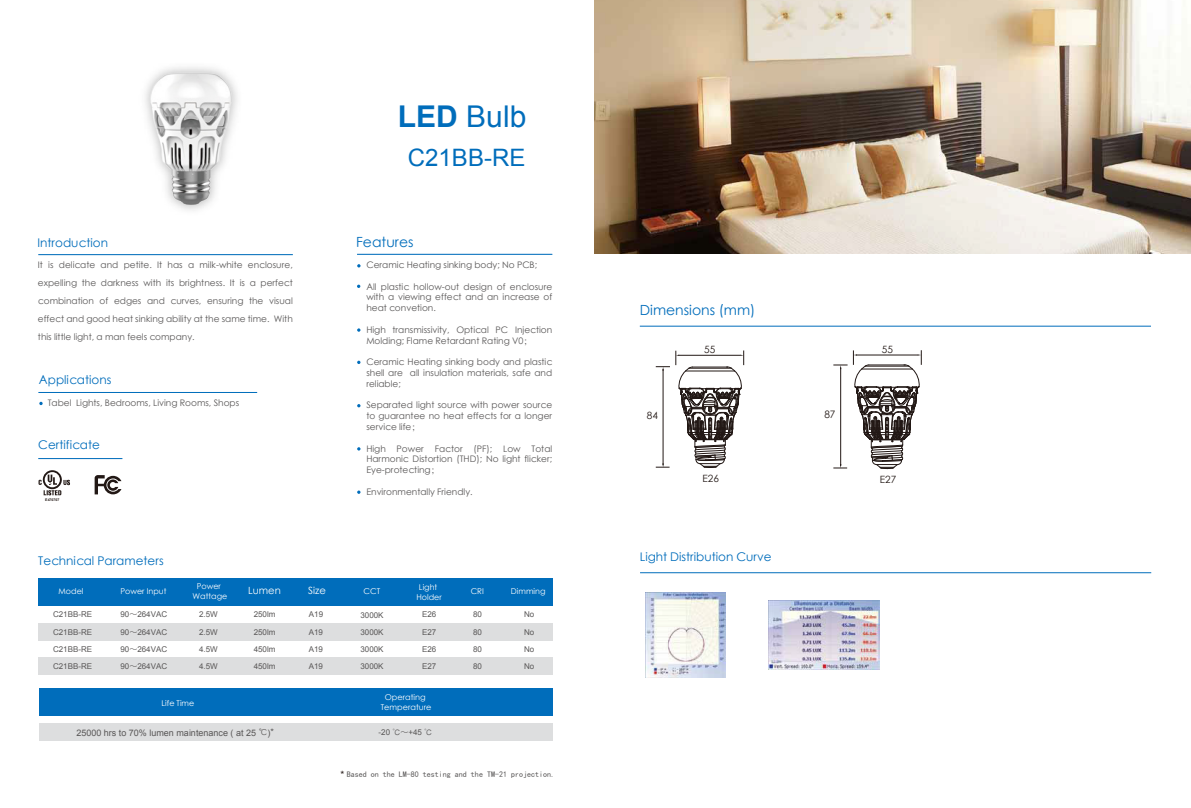
<style>
.page{position:relative;width:1191px;height:808px;background:#fff}
.page>*{position:absolute;margin:0;border:0;box-sizing:border-box;transform-origin:0 0}
.t1{font:30px "Arial";color:#006dbb}
.t2{font:24px "Arial";color:#006dbb}
.t3{font:14px "ST Xihei";color:#006dbb}
.t4{font:12px "ST Xihei";color:#006dbb}
.t5{font:10.3px "ST Xihei";color:#221815}
.t6{font:10px "ST Xihei";color:#221815}
.t7{font:10px "ST Xihei";color:#fff}
.t8{font:9px/10.8px "ST Xihei";color:#595757;text-align:justify}
.t9{font:9px "Arial";color:#595757}
.t10{font:8px/17.3px "Arial";color:#595757}
.t11{font:8px/9.6px "ST Xihei";color:#fff;text-align:center}
.t12{font:8px "Sim Hei";color:#595757}
.t13{font:700 3.5px "Arial";color:#221815}
.s1{font-weight:700}
.s2{font-family:"Sim Hei"}
.s3{font-family:"ST Xihei"}
.s4{font-family:"Arial";font-size:10px;color:#231815}
</style>
<div class="page">
<svg style="left:95px;top:475px;width:26px;height:19px"></svg>
<svg style="left:39px;top:470px;width:31px;height:25px"></svg>
<img style="left:145px;top:67px;width:92px;height:144px">
<hr style="left:840px;top:367px;width:1px;height:99px;background:#221815">
<svg style="left:833px;top:464px;width:14px;height:5px"></svg>
<svg style="left:833px;top:365px;width:14px;height:4px"></svg>
<img style="left:645px;top:593px;width:80px;height:84px">
<img style="left:768px;top:601px;width:111px;height:69px">
<svg style="left:357px;top:328px;width:3px;height:4px"></svg>
<hr style="left:38px;top:254px;width:255px;height:1px;background:#006dbb">
<hr style="left:357px;top:254px;width:195px;height:1px;background:#006dbb">
<hr style="left:38px;top:392px;width:219px;height:1px;background:#006dbb">
<hr style="left:38px;top:458px;width:84px;height:1px;background:#006dbb">
<img style="left:594px;top:0;width:597px;height:254px">
<svg style="left:39px;top:402px;width:4px;height:3px"></svg>
<hr style="left:640px;top:326px;width:511px;height:1px;background:#006dbb">
<hr style="left:640px;top:572px;width:511px;height:1px;background:#006dbb">
<svg style="left:656px;top:350px;width:88px;height:118px"></svg>
<svg style="left:853px;top:350px;width:69px;height:119px"></svg>
<div style="left:39px;top:623px;width:514px;height:17px;background:#dddedf"></div>
<div style="left:39px;top:657px;width:513px;height:17px;background:#dddedf"></div>
<div style="left:39px;top:724px;width:513px;height:17px;background:#dddedf"></div>
<div style="left:39px;top:689px;width:513px;height:27px;background:#006dbb"></div>
<div style="left:39px;top:578px;width:513px;height:27px;background:#006dbb"></div>
<h1 class="t1" style="left:398px;top:97px;width:130px"><span class="s1">LED</span> Bulb</h1>
<h2 class="t2" style="left:408px;top:142px;width:119px">C21BB-RE</h2>
<h3 class="t4" style="left:37px;top:234px;width:72px">Introduction</h3>
<h3 class="t3" style="left:356px;top:232px;width:59px">Features</h3>
<p class="t8" style="left:38px;top:255px;width:256px;line-height:18px">It is delicate and petite. It has a milk-white enclosure, expelling the darkness with its brightness. It is a perfect combination of edges and curves, ensuring the visual effect and good heat sinking ability at the same time. With this little light, a man feels company.</p>
<h3 class="t4" style="left:39px;top:371px;width:74px">Applications</h3>
<p class="t8" style="left:48px;top:397px;width:193px">Tabel Lights, Bedrooms, Living Rooms, Shops</p>
<h3 class="t4" style="left:38px;top:436px;width:63px">Certificate</h3>
<p class="t13" style="left:45px;top:497px;width:16px">E470707</p>
<h3 class="t4" style="left:38px;top:552px;width:127px">Technical Parameters</h3>
<p class="t8" style="left:366px;top:259px;width:172px">Ceramic Heating sinking body; No PCB;</p>
<p class="t8" style="left:366px;top:281px;width:187px">All plastic hollow-out design of enclosure with a viewing effect and an increase of heat convetion.</p>
<p class="t8" style="left:366px;top:324px;width:187px">High transmissivity, Optical PC Injection<br>Molding; Flame Retardant Rating V0；</p>
<p class="t8" style="left:366px;top:356px;width:187px">Ceramic Heating sinking body and plastic shell are all insulation materials, safe and reliable;</p>
<p class="t8" style="left:366px;top:400px;width:187px">Separated light source with power source to guarantee no heat effects for a longer service life；</p>
<p class="t8" style="left:366px;top:443px;width:187px">High Power Factor (PF); Low Total Harmonic Distortion (THD); No light flicker; Eye-protecting；</p>
<p class="t8" style="left:366px;top:486px;width:108px">Environmentally Friendly.</p>
<p class="t11" style="left:193px;top:581px;width:36px">Power<br>Wattage</p>
<p class="t7" style="left:248px;top:583px;width:34px">Lumen</p>
<p class="t11" style="left:363px;top:586px;width:18px">CCT</p>
<p class="t11" style="left:416px;top:582px;width:27px">Light<br>Holder</p>
<p class="t11" style="left:471px;top:586px;width:15px">CRI</p>
<p class="t11" style="left:511px;top:586px;width:36px">Dimming</p>
<p class="t11" style="left:59px;top:586px;width:26px">Model</p>
<p class="t11" style="left:120px;top:586px;width:47px">Power Input</p>
<p class="t7" style="left:308px;top:583px;width:19px">Size</p>
<p class="t10" style="left:53px;top:606px;width:41px">C21BB-RE</p>
<p class="t10" style="left:120px;top:606px;width:48px">90<span class="s2">～</span>264VAC</p>
<p class="t10" style="left:199px;top:606px;width:20px">2.5W</p>
<p class="t10" style="left:254px;top:606px;width:23px">250lm</p>
<p class="t10" style="left:309px;top:606px;width:16px">A19</p>
<p class="t10" style="left:360px;top:606px;width:25px">3000K</p>
<p class="t10" style="left:473px;top:606px;width:10px">80</p>
<p class="t10" style="left:53px;top:623px;width:41px">C21BB-RE</p>
<p class="t10" style="left:120px;top:623px;width:48px">90<span class="s2">～</span>264VAC</p>
<p class="t10" style="left:199px;top:623px;width:20px">2.5W</p>
<p class="t10" style="left:254px;top:623px;width:23px">250lm</p>
<p class="t10" style="left:309px;top:623px;width:16px">A19</p>
<p class="t10" style="left:360px;top:623px;width:25px">3000K</p>
<p class="t10" style="left:473px;top:623px;width:10px">80</p>
<p class="t10" style="left:53px;top:640px;width:41px">C21BB-RE</p>
<p class="t10" style="left:120px;top:641px;width:48px">90<span class="s2">～</span>264VAC</p>
<p class="t10" style="left:199px;top:641px;width:20px">4.5W</p>
<p class="t10" style="left:254px;top:641px;width:23px">450lm</p>
<p class="t10" style="left:309px;top:641px;width:16px">A19</p>
<p class="t10" style="left:360px;top:641px;width:25px">3000K</p>
<p class="t10" style="left:473px;top:641px;width:10px">80</p>
<p class="t10" style="left:120px;top:658px;width:48px">90<span class="s2">～</span>264VAC</p>
<p class="t10" style="left:199px;top:658px;width:20px">4.5W</p>
<p class="t10" style="left:473px;top:658px;width:10px">80</p>
<p class="t10" style="left:422px;top:606px;width:16px">E26<br>E27</p>
<p class="t10" style="left:422px;top:641px;width:16px">E26</p>
<p class="t10" style="left:53px;top:658px;width:41px">C21BB-RE</p>
<p class="t10" style="left:254px;top:658px;width:23px">450lm</p>
<p class="t10" style="left:309px;top:658px;width:16px">A19</p>
<p class="t10" style="left:360px;top:658px;width:25px">3000K</p>
<p class="t10" style="left:422px;top:658px;width:16px">E27</p>
<p class="t11" style="left:162px;top:698px;width:34px">Life Time</p>
<p class="t9" style="left:76px;top:726px;width:199px">25000 hrs to 70% lumen maintenance ( at 25 <span class="s3">℃</span>)*</p>
<p class="t11" style="left:381px;top:692px;width:52px">Operating<br>Temperature</p>
<p class="t10" style="left:378px;top:724px;width:55px">-20 <span class="s2">℃～</span>+45 <span class="s2">℃</span></p>
<p class="t10" style="left:524px;top:606px;width:12px">No<br>No</p>
<p class="t10" style="left:524px;top:641px;width:12px;line-height:16.7px">No<br>No</p>
<p class="t12" style="left:340px;top:770px;width:216px"><span class="s4">*</span> Based on the LM-80 testing and the TM-21 projection.</p>
<h3 class="t3" style="left:640px;top:300px;width:117px">Dimensions (mm)</h3>
<p class="t6" style="left:647px;top:408px;width:13px">84</p>
<p class="t6" style="left:704px;top:343px;width:13px">55</p>
<p class="t6" style="left:702px;top:471px;width:18px">E26</p>
<h3 class="t4" style="left:640px;top:548px;width:133px">Light Distribution Curve</h3>
<p class="t5" style="left:824px;top:407px;width:13px">87</p>
<p class="t6" style="left:881px;top:342px;width:13px">55</p>
<p class="t6" style="left:879px;top:472px;width:18px">E27</p>
</div>
